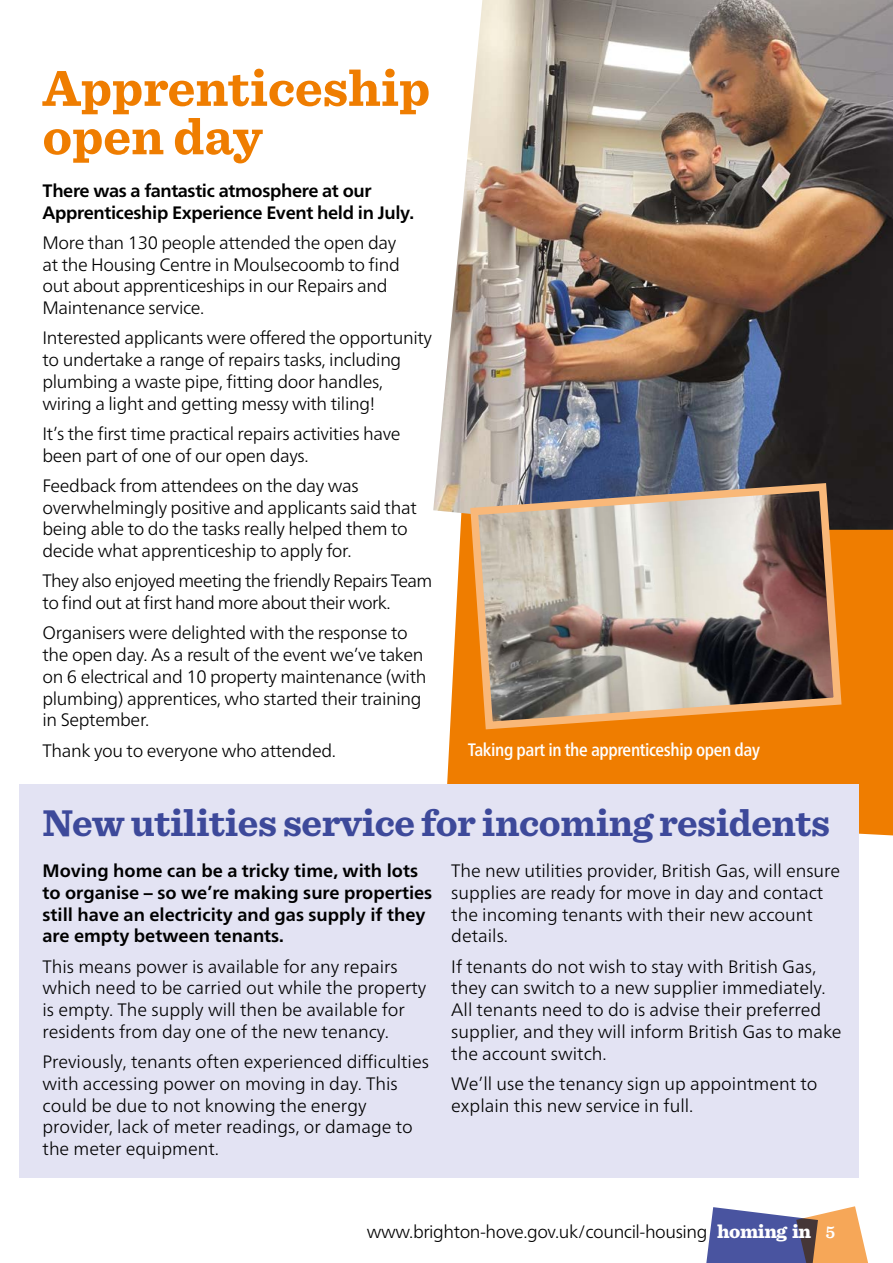
<style>
.page{position:relative;width:893px;height:1263px;background:#fff}
.page>*{position:absolute;margin:0;border:0;box-sizing:border-box;transform-origin:0 0}
.Big_Sent_2nd_col_32{font:700 52.5px/48.4px "Sentinel";color:#ef7d00}
.BODY_COPY{font:700 39px "Sentinel";letter-spacing:-.01em;color:#3d499a}
.BODY_COPY-2{font:300 18px/21.8px "Frutiger Neue LT Pro";letter-spacing:-.02em;color:#000}
.BODY_COPY-3{font:300 18px/21.8px "Frutiger Neue LT Pro";color:#000}
.BODY_COPY-4{font:700 18px/21.8px "Frutiger Neue LT Pro";color:#000}
.BODY_COPY-5{font:700 18px/21.8px "Frutiger Neue LT Pro";letter-spacing:-.02em;color:#000}
.BODY_COPY-6{font:500 condensed 18px "Frutiger Neue LT Pro";letter-spacing:-.02em;color:#fff}
.s1{font-family:"Sentinel";font-weight:900;font-size:19.5px;color:#fff}
.s2{font-family:"Sentinel";font-weight:600;color:#fff}
</style>
<div class="page">
<div style="left:447px;top:530px;width:446px;height:305px;background:#ef7d00"></div>
<div style="left:19px;top:784px;width:840px;height:394px;background:#e3e3f3"></div>
<svg style="left:706px;top:1206px;width:162px;height:57px"></svg>
<img style="left:433px;top:0;width:460px;height:530px">
<img style="left:466px;top:479px;width:379px;height:254px">
<h5 class="Big_Sent_2nd_col_32" style="left:43px;top:62px;width:389px">Apprenticeship open day</h5>
<p class="BODY_COPY-5" style="left:43px;top:180px;width:373px">There was a fantastic atmosphere at our<br>Apprenticeship Experience Event held in July.</p>
<p class="BODY_COPY-2" style="left:43px;top:231px;width:359px">More than 130 people attended the open day at the Housing Centre in Moulsecoomb to find out about apprenticeships in our Repairs and Maintenance service.</p>
<p class="BODY_COPY-2" style="left:43px;top:327px;width:391px">Interested applicants were offered the opportunity to undertake a range of repairs tasks, including plumbing a waste pipe, fitting door handles, wiring a light and getting messy with tiling!</p>
<p class="BODY_COPY-2" style="left:43px;top:422px;width:359px">It’s the first time practical repairs activities have been part of one of our open days.</p>
<p class="BODY_COPY-2" style="left:43px;top:474px;width:376px">Feedback from attendees on the day was overwhelmingly positive and applicants said that being able to do the tasks really helped them to decide what apprenticeship to apply for.</p>
<p class="BODY_COPY-2" style="left:43px;top:570px;width:391px">They also enjoyed meeting the friendly Repairs Team to find out at first hand more about their work.</p>
<p class="BODY_COPY-2" style="left:43px;top:622px;width:385px">Organisers were delighted with the response to the open day. As a result of the event we’ve taken on 6 electrical and 10 property maintenance (with plumbing) apprentices, who started their training in September.</p>
<p class="BODY_COPY-2" style="left:43px;top:739px;width:295px">Thank you to everyone who attended.</p>
<p class="BODY_COPY-6" style="left:468px;top:739px;width:294px">Taking part in the apprenticeship open day</p>
<p class="BODY_COPY" style="left:43px;top:792px;width:789px">New utilities service for incoming residents</p>
<p class="BODY_COPY-4" style="left:43px;top:860px;width:391px">Moving home can be a tricky time, with lots to organise – so we’re making sure properties still have an electricity and gas supply if they are empty between tenants.</p>
<p class="BODY_COPY-3" style="left:43px;top:955px;width:385px">This means power is available for any repairs which need to be carried out while the property is empty. The supply will then be available for residents from day one of the new tenancy.</p>
<p class="BODY_COPY-3" style="left:43px;top:1051px;width:388px">Previously, tenants often experienced difficulties with accessing power on moving in day. This could be due to not knowing the energy provider, lack of meter readings, or damage to the meter equipment.</p>
<p class="BODY_COPY-3" style="left:451px;top:860px;width:390px">The new utilities provider, British Gas, will ensure supplies are ready for move in day and contact the incoming tenants with their new account details.</p>
<p class="BODY_COPY-3" style="left:451px;top:955px;width:392px">If tenants do not wish to stay with British Gas, they can switch to a new supplier immediately.<br>All tenants need to do is advise their preferred supplier, and they will inform British Gas to make the account switch.</p>
<p class="BODY_COPY-3" style="left:451px;top:1073px;width:368px">We’ll use the tenancy sign up appointment to explain this new service in full.</p>
<p class="BODY_COPY-2" style="left:367px;top:1220px;width:470px">www.brighton-hove.gov.uk/council-housing <span class="s1">homing in</span> <span class="s2">5</span></p>
</div>
